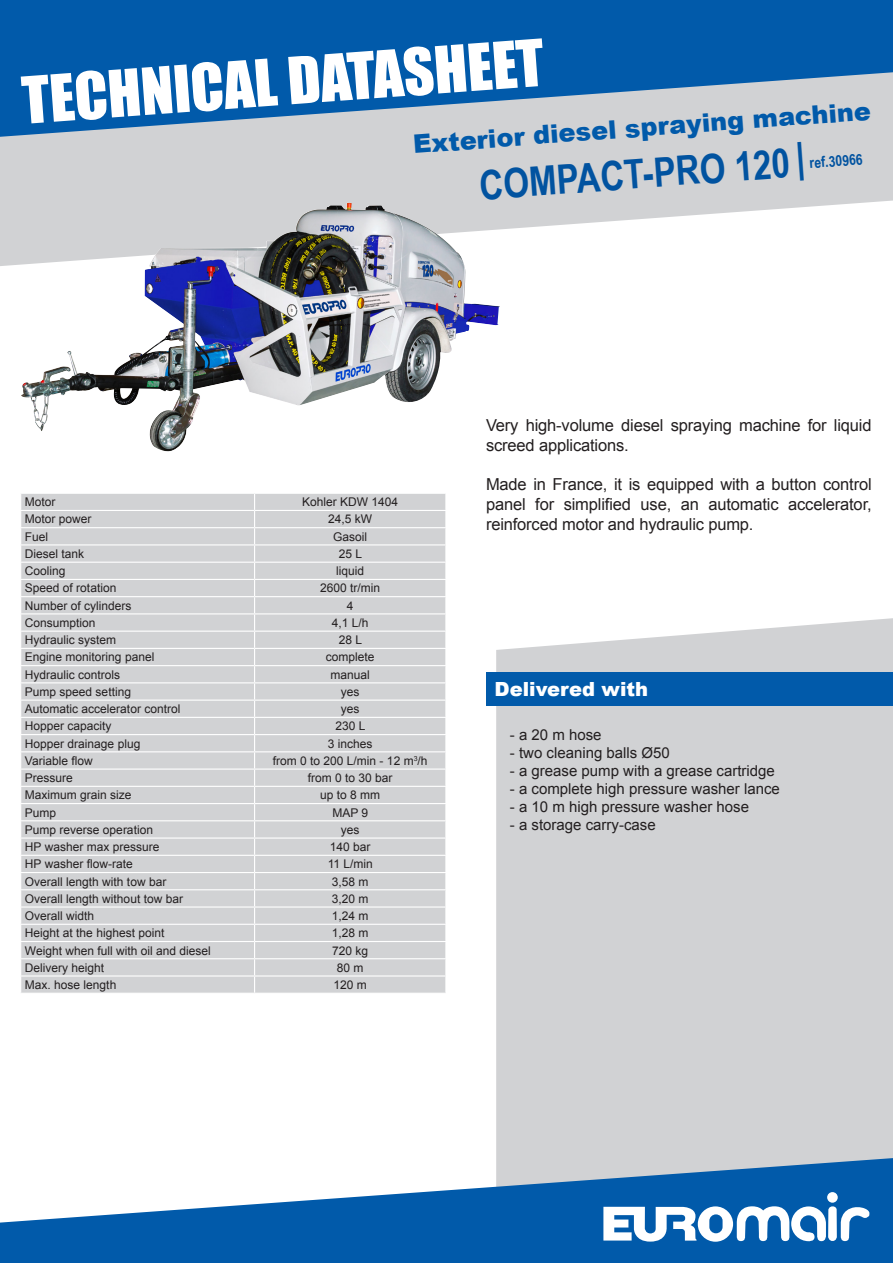
<style>
.page{position:relative;width:893px;height:1263px;background:#fff}
.page>*{position:absolute;margin:0;border:0;box-sizing:border-box;transform-origin:0 0}
.t1{font:60px "Impact";color:#fff}
.t2{font:700 40.5px "Arial Narrow";color:#0153a0}
.t3{font:900 25.5px "Arial";color:#015aaa}
.t4{font:900 19.5px "Arial";color:#fff}
.t5{font:16.5px/19.8px "Arial";letter-spacing:-.01em;color:#231f20}
.t6{font:15px "Arial";color:#231f20}
.t7{font:700 15px "Arial Narrow";color:#0153a0}
.t8{font:12px "Arial";color:#231f20}
</style>
<div class="page">
<svg style="left:0;top:137px;width:893px;height:132px;fill:#d1d2d4"></svg>
<div style="left:496px;top:618px;width:397px;height:540px;background:#d1d2d4"></div>
<svg style="left:0;top:1158px;width:893px;height:105px;fill:#015aaa"></svg>
<svg style="left:603px;top:1206px;width:269px;height:36px"></svg>
<div style="left:827px;top:1192px;width:11px;height:11px;background:#fff;border-radius:50%"></div>
<svg style="left:0;top:0;width:893px;height:137px;fill:#015aaa"></svg>
<img style="left:20px;top:202px;width:436px;height:250px">
<div style="left:486px;top:672px;width:407px;height:33px;background:#015aaa"></div>
<div style="left:21px;top:494px;width:424px;height:499px;background:#d1d2d4"></div>
<hr style="left:20px;top:510px;width:235px;height:1px;background:#fff">
<hr style="left:255px;top:510px;width:191px;height:1px;background:#fff">
<hr style="left:20px;top:527px;width:235px;height:1px;background:#fff">
<hr style="left:20px;top:544px;width:235px;height:1px;background:#fff">
<hr style="left:255px;top:527px;width:191px;height:1px;background:#fff">
<hr style="left:255px;top:544px;width:191px;height:1px;background:#fff">
<hr style="left:20px;top:562px;width:235px;height:1px;background:#fff">
<hr style="left:255px;top:562px;width:191px;height:1px;background:#fff">
<hr style="left:20px;top:579px;width:235px;height:1px;background:#fff">
<hr style="left:255px;top:579px;width:191px;height:1px;background:#fff">
<hr style="left:20px;top:596px;width:235px;height:1px;background:#fff">
<hr style="left:255px;top:596px;width:191px;height:1px;background:#fff">
<hr style="left:20px;top:613px;width:235px;height:1px;background:#fff">
<hr style="left:255px;top:613px;width:191px;height:1px;background:#fff">
<hr style="left:20px;top:631px;width:235px;height:1px;background:#fff">
<hr style="left:255px;top:631px;width:191px;height:1px;background:#fff">
<hr style="left:20px;top:648px;width:235px;height:1px;background:#fff">
<hr style="left:255px;top:648px;width:191px;height:1px;background:#fff">
<hr style="left:20px;top:665px;width:235px;height:1px;background:#fff">
<hr style="left:255px;top:665px;width:191px;height:1px;background:#fff">
<hr style="left:20px;top:682px;width:235px;height:1px;background:#fff">
<hr style="left:255px;top:682px;width:191px;height:1px;background:#fff">
<svg style="left:254px;top:494px;width:1px;height:499px"></svg>
<svg style="left:445px;top:494px;width:1px;height:499px"></svg>
<hr style="left:20px;top:699px;width:235px;height:2px;background:#fff">
<hr style="left:20px;top:717px;width:235px;height:1px;background:#fff">
<hr style="left:20px;top:734px;width:235px;height:1px;background:#fff">
<hr style="left:20px;top:751px;width:235px;height:1px;background:#fff">
<hr style="left:20px;top:768px;width:235px;height:2px;background:#fff">
<hr style="left:20px;top:786px;width:235px;height:1px;background:#fff">
<hr style="left:20px;top:803px;width:235px;height:1px;background:#fff">
<hr style="left:20px;top:820px;width:235px;height:1px;background:#fff">
<hr style="left:20px;top:837px;width:235px;height:2px;background:#fff">
<hr style="left:20px;top:855px;width:235px;height:1px;background:#fff">
<hr style="left:20px;top:872px;width:235px;height:1px;background:#fff">
<hr style="left:20px;top:889px;width:235px;height:1px;background:#fff">
<hr style="left:20px;top:906px;width:235px;height:1px;background:#fff">
<hr style="left:20px;top:924px;width:235px;height:1px;background:#fff">
<hr style="left:20px;top:941px;width:235px;height:1px;background:#fff">
<hr style="left:20px;top:958px;width:235px;height:1px;background:#fff">
<hr style="left:20px;top:975px;width:235px;height:1px;background:#fff">
<hr style="left:255px;top:699px;width:191px;height:2px;background:#fff">
<hr style="left:255px;top:717px;width:191px;height:1px;background:#fff">
<hr style="left:255px;top:734px;width:191px;height:1px;background:#fff">
<hr style="left:255px;top:751px;width:191px;height:1px;background:#fff">
<hr style="left:255px;top:768px;width:191px;height:2px;background:#fff">
<hr style="left:255px;top:786px;width:191px;height:1px;background:#fff">
<hr style="left:255px;top:803px;width:191px;height:1px;background:#fff">
<hr style="left:255px;top:820px;width:191px;height:1px;background:#fff">
<hr style="left:255px;top:837px;width:191px;height:2px;background:#fff">
<hr style="left:255px;top:855px;width:191px;height:1px;background:#fff">
<hr style="left:255px;top:872px;width:191px;height:1px;background:#fff">
<hr style="left:255px;top:889px;width:191px;height:1px;background:#fff">
<hr style="left:255px;top:906px;width:191px;height:1px;background:#fff">
<hr style="left:255px;top:924px;width:191px;height:1px;background:#fff">
<hr style="left:255px;top:941px;width:191px;height:1px;background:#fff">
<hr style="left:255px;top:958px;width:191px;height:1px;background:#fff">
<hr style="left:255px;top:975px;width:191px;height:1px;background:#fff">
<h1 class="t1" style="left:19px;top:53px;width:525px;rotate:-4deg">TECHNICAL DATASHEET</h1>
<p class="t3" style="left:412px;top:125px;width:461px;rotate:-4deg">Exterior diesel spraying machine</p>
<p class="t2" style="left:477px;top:154px;width:328px;rotate:-4deg">COMPACT-PRO 120 |</p>
<p class="t7" style="left:809px;top:151px;width:55px;rotate:-4deg">ref.30966</p>
<p class="t8" style="left:25px;top:494px;width:32px">Motor</p>
<p class="t8" style="left:302px;top:494px;width:98px">Kohler KDW 1404</p>
<p class="t8" style="left:25px;top:511px;width:68px">Motor power</p>
<p class="t8" style="left:328px;top:511px;width:46px">24,5 kW</p>
<p class="t8" style="left:25px;top:529px;width:25px">Fuel</p>
<p class="t8" style="left:333px;top:529px;width:36px">Gasoil</p>
<p class="t8" style="left:25px;top:546px;width:61px">Diesel tank</p>
<p class="t8" style="left:339px;top:546px;width:25px">25 L</p>
<p class="t8" style="left:25px;top:563px;width:42px">Cooling</p>
<p class="t8" style="left:336px;top:563px;width:30px">liquid</p>
<p class="t8" style="left:25px;top:580px;width:93px">Speed of rotation</p>
<p class="t8" style="left:320px;top:580px;width:62px">2600 tr/min</p>
<p class="t8" style="left:25px;top:598px;width:108px">Number of cylinders</p>
<p class="t8" style="left:347px;top:598px;width:8px">4</p>
<p class="t8" style="left:25px;top:615px;width:72px">Consumption</p>
<p class="t8" style="left:332px;top:615px;width:38px">4,1 L/h</p>
<p class="t8" style="left:25px;top:632px;width:93px">Hydraulic system</p>
<p class="t8" style="left:339px;top:632px;width:25px">28 L</p>
<p class="t8" style="left:25px;top:649px;width:131px">Engine monitoring panel</p>
<p class="t8" style="left:326px;top:649px;width:50px">complete</p>
<p class="t8" style="left:25px;top:666px;width:97px">Hydraulic controls</p>
<p class="t8" style="left:331px;top:666px;width:41px">manual</p>
<p class="t8" style="left:25px;top:684px;width:108px">Pump speed setting</p>
<p class="t8" style="left:341px;top:684px;width:20px">yes</p>
<p class="t8" style="left:25px;top:701px;width:157px">Automatic accelerator control</p>
<p class="t8" style="left:341px;top:701px;width:20px">yes</p>
<p class="t8" style="left:25px;top:718px;width:88px">Hopper capacity</p>
<p class="t8" style="left:335px;top:718px;width:32px">230 L</p>
<p class="t8" style="left:25px;top:735px;width:117px">Hopper drainage plug</p>
<p class="t8" style="left:328px;top:735px;width:46px">3 inches</p>
<p class="t8" style="left:25px;top:753px;width:69px">Variable flow</p>
<p class="t8" style="left:273px;top:753px;width:156px">from 0 to 200 L/min - 12 m<sup>3</sup>/h</p>
<p class="t8" style="left:25px;top:770px;width:50px">Pressure</p>
<p class="t8" style="left:308px;top:770px;width:86px">from 0 to 30 bar</p>
<p class="t8" style="left:25px;top:787px;width:108px">Maximum grain size</p>
<p class="t8" style="left:320px;top:787px;width:62px">up to 8 mm</p>
<p class="t8" style="left:25px;top:804px;width:33px">Pump</p>
<p class="t8" style="left:332px;top:804px;width:37px">MAP 9</p>
<p class="t8" style="left:25px;top:822px;width:130px">Pump reverse operation</p>
<p class="t8" style="left:341px;top:822px;width:20px">yes</p>
<p class="t8" style="left:25px;top:839px;width:136px">HP washer max pressure</p>
<p class="t8" style="left:330px;top:839px;width:42px">140 bar</p>
<p class="t8" style="left:25px;top:856px;width:109px">HP washer flow-rate</p>
<p class="t8" style="left:328px;top:856px;width:47px">11 L/min</p>
<p class="t8" style="left:25px;top:873px;width:143px">Overall length with tow bar</p>
<p class="t8" style="left:332px;top:873px;width:38px">3,58 m</p>
<p class="t8" style="left:25px;top:891px;width:160px">Overall length without tow bar</p>
<p class="t8" style="left:332px;top:891px;width:38px">3,20 m</p>
<p class="t8" style="left:25px;top:908px;width:71px">Overall width</p>
<p class="t8" style="left:332px;top:908px;width:38px">1,24 m</p>
<p class="t8" style="left:25px;top:925px;width:141px">Height at the highest point</p>
<p class="t8" style="left:332px;top:925px;width:38px">1,28 m</p>
<p class="t8" style="left:25px;top:942px;width:187px">Weight when full with oil and diesel</p>
<p class="t8" style="left:332px;top:942px;width:38px">720 kg</p>
<p class="t8" style="left:25px;top:960px;width:81px">Delivery height</p>
<p class="t8" style="left:337px;top:960px;width:28px">80 m</p>
<p class="t8" style="left:25px;top:977px;width:93px">Max. hose length</p>
<p class="t8" style="left:334px;top:977px;width:35px">120 m</p>
<p class="t5" style="left:486px;top:415px;width:387px">Very high-volume diesel spraying machine for liquid screed applications.</p>
<p class="t5" style="left:486px;top:475px;width:387px;text-align:justify">Made in France, it is equipped with a button control panel for simplified use, an automatic accelerator, reinforced motor and hydraulic pump.</p>
<h3 class="t4" style="left:495px;top:674px;width:155px">Delivered with</h3>
<p class="t6" style="left:510px;top:725px;width:93px">- a 20 m hose</p>
<p class="t6" style="left:510px;top:743px;width:162px">- two cleaning balls Ø50</p>
<p class="t6" style="left:510px;top:761px;width:267px">- a grease pump with a grease cartridge</p>
<p class="t6" style="left:510px;top:779px;width:272px">- a complete high pressure washer lance</p>
<p class="t6" style="left:510px;top:797px;width:241px">- a 10 m high pressure washer hose</p>
<p class="t6" style="left:510px;top:815px;width:147px">- a storage carry-case</p>
</div>
